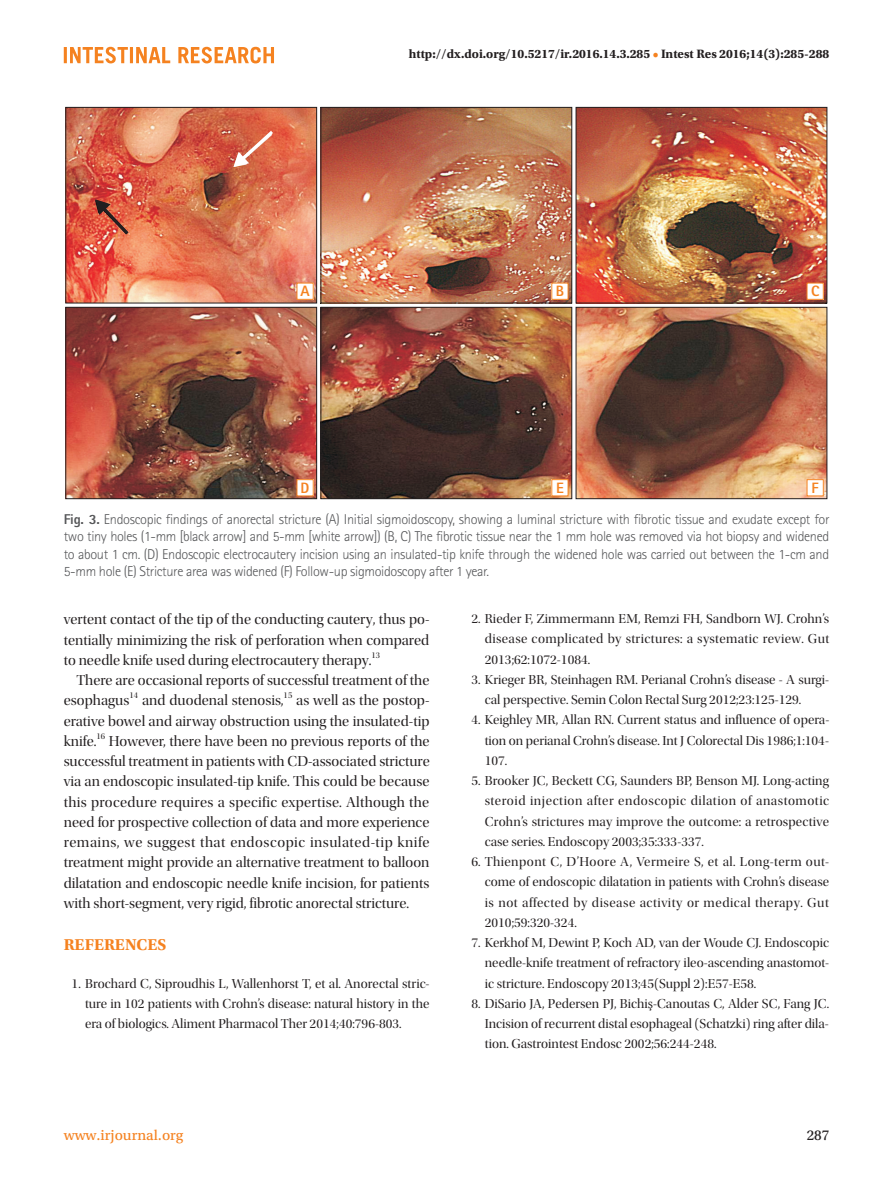
<style>
.page{position:relative;width:893px;height:1191px;background:#fff}
.page>*{position:absolute;margin:0;border:0;box-sizing:border-box;transform-origin:0 0}
.t1{font:700 16.5px "Utopia Std";color:#f58220}
.t2{font:15px/20.2px "Utopia Std Disp";color:#231f20;text-align:justify}
.t3{font:15px "Utopia Std Capt";color:#f58220}
.t4{font:800 15px "Rotis Sans Serif Std";color:#f58220}
.t5{font:15px "Utopia Std Capt";color:#231f20}
.t6{font:300 14.25px/17.1px "Rotis Sans Serif Std";letter-spacing:-.025em;color:#57585a;text-align:justify}
.t7{font:13.5px/20.2px "Utopia Std Disp";color:#231f20;text-align:justify}
.t8{font:700 12.75px "Utopia Std";color:#231f20}
.t9{font:8.7px "Utopia Std Disp";color:#231f20}
.s1{color:#f58220}
.s2{font-weight:800}
.s3{font-family:"Times New Roman"}
</style>
<div class="page">
<svg style="left:64px;top:47px;width:210px;height:16px"></svg>
<img style="left:65px;top:107px;width:762px;height:392px">
<svg style="left:233px;top:128px;width:43px;height:39px"></svg>
<svg style="left:95px;top:199px;width:37px;height:39px"></svg>
<div style="left:297px;top:283px;width:16px;height:16px;background:#fff"></div>
<div style="left:297px;top:283px;width:17px;height:17px;border:1px solid #f58220"></div>
<div style="left:297px;top:479px;width:16px;height:17px;background:#fff"></div>
<div style="left:297px;top:479px;width:17px;height:17px;border:1px solid #f58220"></div>
<div style="left:552px;top:283px;width:16px;height:16px;background:#fff"></div>
<div style="left:552px;top:479px;width:16px;height:17px;background:#fff"></div>
<div style="left:807px;top:283px;width:16px;height:16px;background:#fff"></div>
<div style="left:807px;top:283px;width:17px;height:17px;border:1px solid #f58220"></div>
<div style="left:807px;top:479px;width:16px;height:17px;background:#fff"></div>
<div style="left:807px;top:479px;width:17px;height:17px;border:1px solid #f58220"></div>
<p class="t4" style="left:300px;top:282px;width:11px">A</p>
<p class="t4" style="left:301px;top:478px;width:10px">D</p>
<p class="t8" style="left:409px;top:47px;width:422px">http://dx.doi.org/10.5217/ir.2016.14.3.285 <span class="s1">•</span> Intest Res 2016;14(3):285-288</p>
<p class="t4" style="left:556px;top:282px;width:10px">B</p>
<p class="t4" style="left:556px;top:478px;width:9px">E</p>
<p class="t4" style="left:811px;top:282px;width:10px">C</p>
<p class="t4" style="left:811px;top:478px;width:9px">F</p>
<p class="t6" style="left:64px;top:511px;width:767px"><span class="s2">Fig. 3.</span> Endoscopic findings of anorectal stricture (A) Initial sigmoidoscopy, showing a luminal stricture with fibrotic tissue and exudate except for two tiny holes (1-mm [black arrow] and 5-mm [white arrow]) (B, C) The fibrotic tissue near the 1 mm hole was removed via hot biopsy and widened to about 1 cm. (D) Endoscopic electrocautery incision using an insulated-tip knife through the widened hole was carried out between the 1-cm and 5-mm hole (E) Stricture area was widened (F) Follow-up sigmoidoscopy after 1 year.</p>
<p class="t2" style="left:64px;top:609px;width:367px">vertent contact of the tip of the conducting cautery, thus po&shy;tentially minimizing the risk of perforation when compared to needle knife used during electrocautery therapy.</p>
<p class="t9" style="left:371px;top:650px;width:10px">13</p>
<p class="t2" style="left:64px;top:670px;width:367px;text-indent:13px">There are occasional reports of successful treatment of the esophagus</p>
<p class="t9" style="left:129px;top:691px;width:10px">14</p>
<p class="t2" style="left:142px;top:690px;width:143px">and duodenal stenosis,</p>
<p class="t9" style="left:284px;top:691px;width:10px">15</p>
<p class="t2" style="left:64px;top:690px;width:367px;text-indent:232px">as well as the postop&shy;erative bowel and airway obstruction using the insulated-tip knife.</p>
<p class="t9" style="left:96px;top:731px;width:10px">16</p>
<p class="t2" style="left:64px;top:731px;width:367px;text-indent:45px">However, there have been no previous reports of the successful treatment in patients with CD-associated stricture via an endoscopic insulated-tip knife. This could be because this procedure requires a specific expertise. Although the need for prospective collection of data and more experience remains, we suggest that endoscopic insulated-tip knife treatment might provide an alternative treatment to balloon dilatation and endoscopic needle knife incision, for patients with short-segment, very rigid, fibrotic anorectal stricture.</p>
<p class="t1" style="left:64px;top:934px;width:104px">REFERENCES</p>
<p class="t7" style="left:85px;top:973px;width:346px;text-indent:-13px">1. Brochard C, Siproudhis L, Wallenhorst T, et al. Anorectal stric&shy;ture in 102 patients with Crohn’s disease: natural history in the era of biologics. Aliment Pharmacol Ther 2014;40:796-803.</p>
<p class="t7" style="left:485px;top:609px;width:346px;text-indent:-13px">2. Rieder F, Zimmermann EM, Remzi FH, Sandborn WJ. Crohn’s disease complicated by strictures: a systematic review. Gut 2013;62:1072-1084.</p>
<p class="t7" style="left:485px;top:669px;width:346px;text-indent:-13px">3. Krieger BR, Steinhagen RM. Perianal Crohn’s disease - A surgi&shy;cal perspective. Semin Colon Rectal Surg 2012;23:125-129.</p>
<p class="t7" style="left:485px;top:710px;width:346px;text-indent:-13px">4. Keighley MR, Allan RN. Current status and influence of opera&shy;tion on perianal Crohn’s disease. Int J Colorectal Dis 1986;1:104- 107.</p>
<p class="t7" style="left:485px;top:771px;width:346px;text-indent:-13px">5. Brooker JC, Beckett CG, Saunders BP, Benson MJ. Long-acting steroid injection after endoscopic dilation of anastomotic Crohn’s strictures may improve the outcome: a retrospective case series. Endoscopy 2003;35:333-337.</p>
<p class="t7" style="left:485px;top:852px;width:346px;text-indent:-13px">6. Thienpont C, D’Hoore A, Vermeire S, et al. Long-term out&shy;come of endoscopic dilatation in patients with Crohn’s disease is not affected by disease activity or medical therapy. Gut 2010;59:320-324.</p>
<p class="t7" style="left:485px;top:933px;width:346px;text-indent:-13px">7. Kerkhof M, Dewint P, Koch AD, van der Woude CJ. Endoscopic needle-knife treatment of refractory ileo-ascending anastomot&shy;ic stricture. Endoscopy 2013;45(Suppl 2):E57-E58.</p>
<p class="t7" style="left:485px;top:993px;width:346px;text-indent:-13px">8. DiSario JA, Pedersen PJ, Bichi<span class="s3">ş</span>-Canoutas C, Alder SC, Fang JC.<br>Incision of recurrent distal esophageal (Schatzki) ring after dila&shy;tion. Gastrointest Endosc 2002;56:244-248.</p>
<p class="t3" style="left:64px;top:1126px;width:121px">www.irjournal.org</p>
<p class="t5" style="left:807px;top:1126px;width:24px">287</p>
</div>
